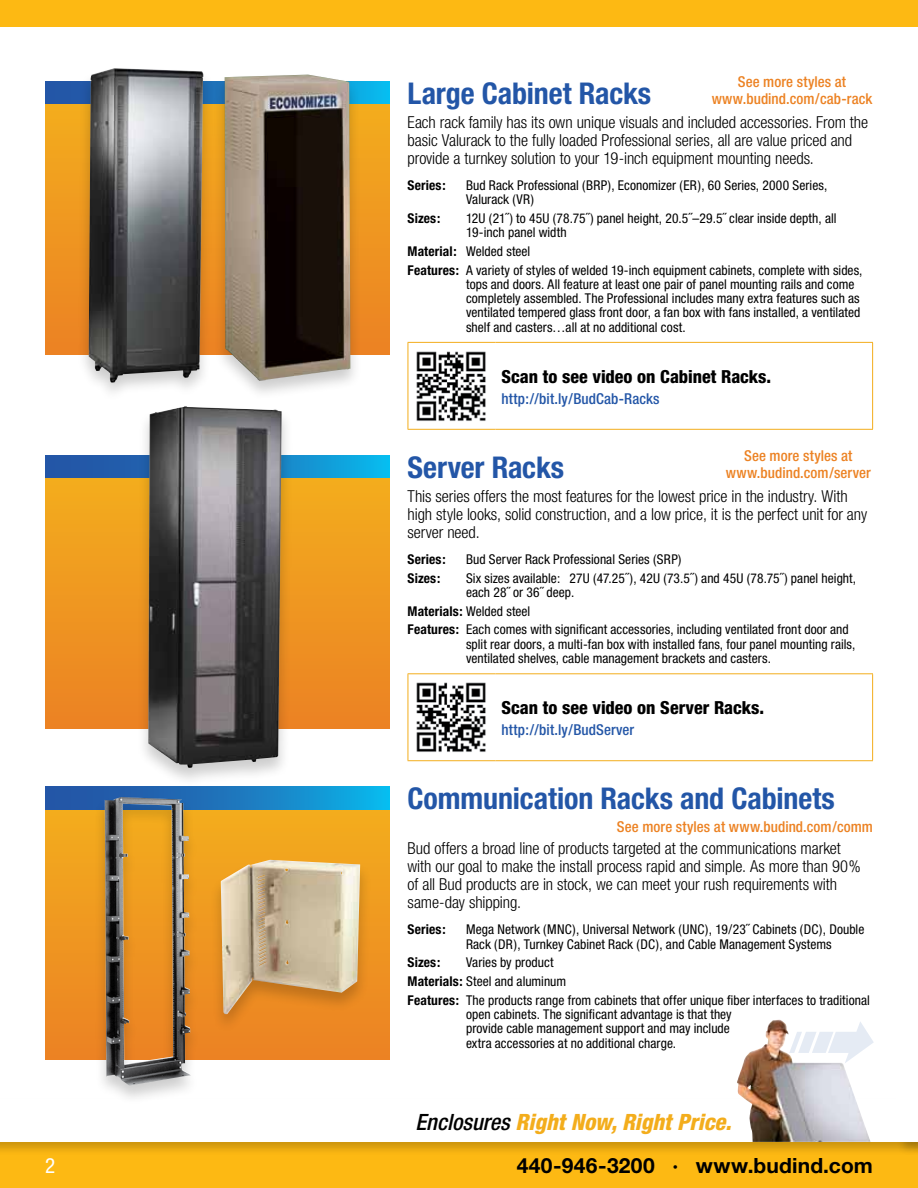
<style>
.page{position:relative;width:918px;height:1188px;background:#fff}
.page>*{position:absolute;margin:0;border:0;box-sizing:border-box;transform-origin:0 0}
.t1{font:700 condensed 30px "Helvetica Neue";letter-spacing:-.005em;color:#2356a7}
.t2{font:italic 800 condensed 22.5px "Helvetica Neue";color:#f3ad1c}
.t3{font:700 21px "Helvetica Neue";letter-spacing:.015em;color:#000}
.t4{font:condensed 21px "Helvetica Neue";color:#fff}
.t5{font:800 condensed 18px "Helvetica Neue";color:#000}
.t6{font:300 condensed 16.5px/18px "Helvetica Neue";letter-spacing:-.005em;color:#000}
.t7{font:500 condensed 15px/16.5px "Helvetica Neue";letter-spacing:.005em;color:#ec8223;text-align:center}
.t8{font:500 condensed 15px "Helvetica Neue";letter-spacing:.005em;color:#2356a7}
.t9{font:condensed 13.5px/14.2px "Helvetica Neue";letter-spacing:.005em;color:#000}
.t10{font:700 condensed 13.5px "Helvetica Neue";letter-spacing:.01em;color:#000}
.s1{font-weight:700}
.s2{font-weight:500;color:#000}
</style>
<div class="page">
<div style="left:0;top:0;width:918px;height:27px;background:#fdb913"></div>
<div style="left:0;top:1141px;width:918px;height:47px;background:#fdb913"></div>
<div style="left:0;top:1097px;width:918px;height:59px;background:#000;opacity:.2"></div>
<div style="left:0;top:1099px;width:918px;height:43px;background:#fff"></div>
<div style="left:896px;top:1097px;width:22px;height:59px;background:#000;opacity:.2"></div>
<div style="left:910px;top:1097px;width:8px;height:59px;background:#000;opacity:.2"></div>
<img style="left:737px;top:1020px;width:134px;height:122px">
<div style="left:897px;top:1090px;width:21px;height:52px;background:#fff"></div>
<hr style="left:408px;top:342px;width:87px;height:1px;background:#f3ad1c">
<hr style="left:408px;top:343px;width:1px;height:86px;background:#f3ad1c">
<hr style="left:495px;top:342px;width:378px;height:1px;background:#f3ad1c">
<hr style="left:872px;top:343px;width:1px;height:86px;background:#f3ad1c">
<hr style="left:408px;top:429px;width:87px;height:1px;background:#f3ad1c">
<hr style="left:495px;top:429px;width:378px;height:1px;background:#f3ad1c">
<img style="left:416px;top:351px;width:70px;height:70px">
<hr style="left:408px;top:673px;width:87px;height:1px;background:#f3ad1c">
<hr style="left:408px;top:674px;width:1px;height:86px;background:#f3ad1c">
<hr style="left:495px;top:673px;width:378px;height:1px;background:#f3ad1c">
<hr style="left:872px;top:674px;width:1px;height:86px;background:#f3ad1c">
<hr style="left:408px;top:760px;width:87px;height:1px;background:#f3ad1c">
<hr style="left:495px;top:760px;width:378px;height:1px;background:#f3ad1c">
<img style="left:416px;top:682px;width:70px;height:70px">
<svg style="left:45px;top:81px;width:345px;height:23px"></svg>
<svg style="left:45px;top:455px;width:345px;height:24px;background:#2181bd"></svg>
<svg style="left:45px;top:787px;width:345px;height:23px;background:#1981c4"></svg>
<div style="left:45px;top:810px;width:345px;height:250px;background:linear-gradient(to bottom,#f3ac1d,#ec8224)"></div>
<div style="left:45px;top:479px;width:345px;height:250px;background:linear-gradient(to bottom,#f3ac1d,#eb8224)"></div>
<div style="left:45px;top:104px;width:345px;height:250px;background:linear-gradient(to bottom,#f3ad1d,#ec8224)"></div>
<div style="left:77px;top:66px;width:138px;height:337px;background:#000;opacity:.2"></div>
<img style="left:89px;top:68px;width:114px;height:315px">
<div style="left:213px;top:72px;width:149px;height:329px;background:#000;opacity:.2"></div>
<img style="left:225px;top:75px;width:125px;height:306px">
<div style="left:137px;top:404px;width:156px;height:384px;background:#000;opacity:.2"></div>
<img style="left:148px;top:406px;width:134px;height:362px">
<div style="left:93px;top:794px;width:108px;height:312px;background:#000;opacity:.2"></div>
<img style="left:105px;top:797px;width:86px;height:289px">
<div style="left:210px;top:857px;width:162px;height:177px;background:#000;opacity:.2"></div>
<img style="left:221px;top:860px;width:139px;height:154px">
<h1 class="t1" style="left:408px;top:75px;width:245px">Large Cabinet Racks</h1>
<p class="t7" style="left:712px;top:73px;width:162px">See more styles at www.budind.com/cab-rack</p>
<p class="t6" style="left:408px;top:113px;width:462px">Each rack family has its own unique visuals and included accessories. From the basic Valurack to the fully loaded Professional series, all are value priced and provide a turnkey solution to your 19-inch equipment mounting needs.</p>
<p class="t10" style="left:408px;top:177px;width:40px">Series:</p>
<p class="t9" style="left:466px;top:178px;width:363px">Bud Rack Professional (BRP), Economizer (ER), 60 Series, 2000 Series,<br>Valurack (VR)</p>
<p class="t10" style="left:408px;top:210px;width:34px">Sizes:</p>
<p class="t9" style="left:466px;top:211px;width:372px">12U (21˝) to 45U (78.75˝) panel height, 20.5˝–29.5˝ clear inside depth, all<br>19-inch panel width</p>
<p class="t9" style="left:408px;top:242px;width:456px;line-height:18.8px"><span class="s1">Material:</span> Welded steel<br><span class="s1">Features:</span> A variety of styles of welded 19-inch equipment cabinets, complete with sides,</p>
<p class="t9" style="left:466px;top:277px;width:396px">tops and doors. All feature at least one pair of panel mounting rails and come completely assembled. The Professional includes many extra features such as ventilated tempered glass front door, a fan box with fans installed, a ventilated shelf and casters…all at no additional cost.</p>
<h3 class="t5" style="left:501px;top:365px;width:271px">Scan to see video on Cabinet Racks.</h3>
<p class="t8" style="left:501px;top:389px;width:160px">http://bit.ly/BudCab-Racks</p>
<h1 class="t1" style="left:408px;top:449px;width:158px">Server Racks</h1>
<p class="t7" style="left:726px;top:447px;width:147px">See more styles at www.budind.com/server</p>
<p class="t6" style="left:408px;top:487px;width:461px">This series offers the most features for the lowest price in the industry. With high style looks, solid construction, and a low price, it is the perfect unit for any server need.</p>
<p class="t10" style="left:408px;top:551px;width:40px">Series:</p>
<p class="t9" style="left:466px;top:552px;width:217px">Bud Server Rack Professional Series (SRP)</p>
<p class="t10" style="left:408px;top:570px;width:34px">Sizes:</p>
<p class="t9" style="left:466px;top:571px;width:392px">Six sizes available: 27U (47.25˝), 42U (73.5˝) and 45U (78.75˝) panel height, each 28˝ or 36˝ deep.</p>
<p class="t9" style="left:408px;top:601px;width:443px;line-height:18.8px"><span class="s1">Materials:</span> Welded steel<br><span class="s1">Features:</span> Each comes with significant accessories, including ventilated front door and</p>
<p class="t9" style="left:466px;top:637px;width:391px">split rear doors, a multi-fan box with installed fans, four panel mounting rails, ventilated shelves, cable management brackets and casters.</p>
<h3 class="t5" style="left:501px;top:696px;width:264px">Scan to see video on Server Racks.</h3>
<p class="t8" style="left:501px;top:721px;width:134px">http://bit.ly/BudServer</p>
<h1 class="t1" style="left:408px;top:780px;width:429px">Communication Racks and Cabinets</h1>
<p class="t7" style="left:617px;top:818px;width:258px">See more styles at www.budind.com/comm</p>
<p class="t6" style="left:408px;top:839px;width:455px">Bud offers a broad line of products targeted at the communications market with our goal to make the install process rapid and simple. As more than 90% of all Bud products are in stock, we can meet your rush requirements with same-day shipping.</p>
<p class="t10" style="left:408px;top:921px;width:40px">Series:</p>
<p class="t9" style="left:466px;top:922px;width:400px">Mega Network (MNC), Universal Network (UNC), 19/23˝ Cabinets (DC), Double<br>Rack (DR), Turnkey Cabinet Rack (DC), and Cable Management Systems</p>
<p class="t10" style="left:408px;top:954px;width:34px">Sizes:</p>
<p class="t9" style="left:408px;top:953px;width:464px;line-height:18.8px;text-indent:58px">Varies by product<br><span class="s1">Materials:</span> Steel and aluminum<br><span class="s1">Features:</span> The products range from cabinets that offer unique fiber interfaces to traditional</p>
<p class="t9" style="left:466px;top:1007px;width:267px">open cabinets. The significant advantage is that they provide cable management support and may include extra accessories at no additional charge.</p>
<h2 class="t2" style="left:415px;top:1108px;width:317px"><span class="s2">Enclosures</span> Right Now, Right Price.</h2>
<h3 class="t4" style="left:45px;top:1153px;width:12px">2</h3>
<h3 class="t3" style="left:517px;top:1152px;width:358px">440-946-3200 · www.budind.com</h3>
</div>
